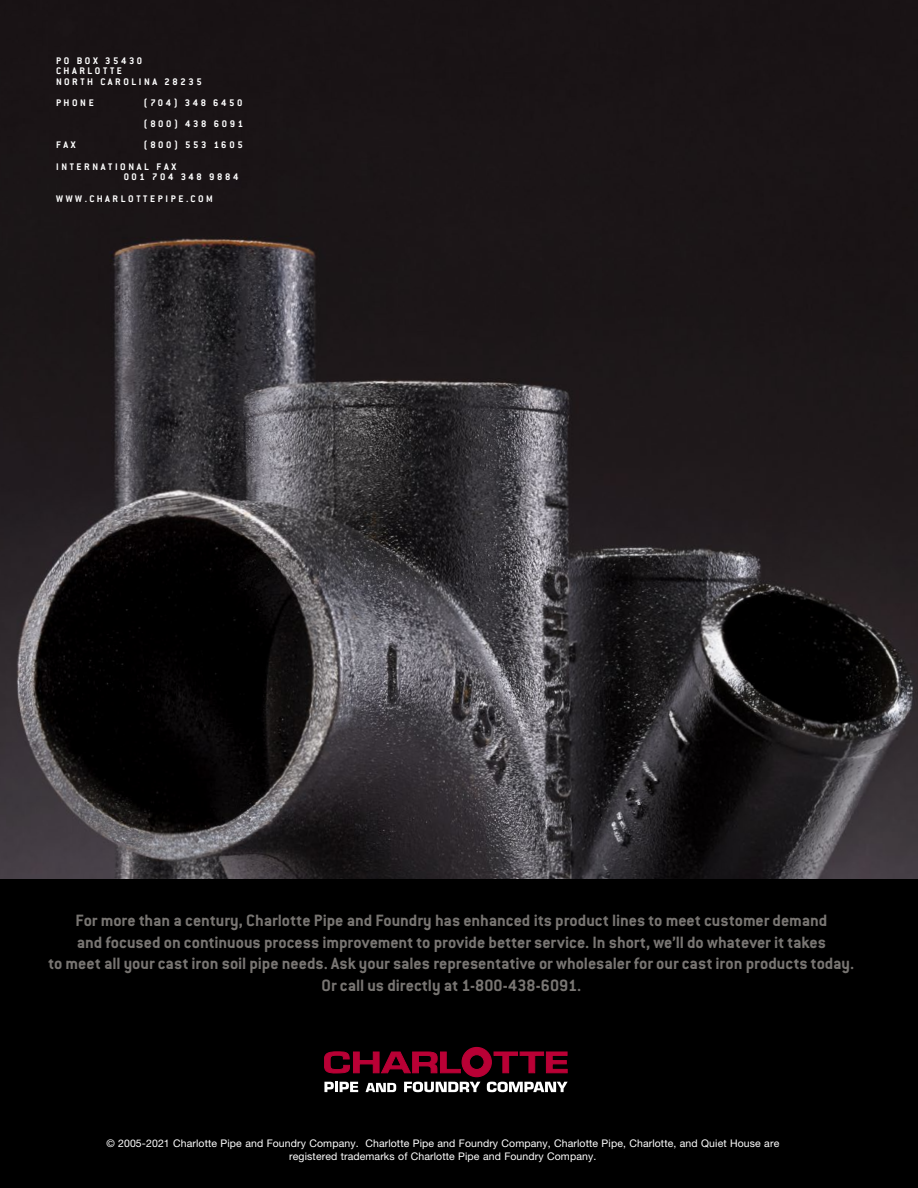
<style>
.page{position:relative;width:918px;height:1188px;background:#fff}
.page>*{position:absolute;margin:0;border:0;box-sizing:border-box;transform-origin:0 0}
.t1{font:700 18px/21.6px "Conduit ITC";letter-spacing:-.005em;color:#787572;text-align:center}
.t2{font:10.5px/12.6px "Helvetica Neue LT Pro";letter-spacing:.01em;color:#fff;text-align:center}
.t3{font:700 10.5px/21.3px "Conduit ITC";letter-spacing:.25em;color:#fff}
</style>
<div class="page">
<img style="left:0;top:0;width:918px;height:879px">
<div style="left:0;top:879px;width:918px;height:309px;background:#000"></div>
<svg style="left:324px;top:1047px;width:244px;height:45px"></svg>
<p class="t3" style="left:56px;top:55px;width:147px;line-height:10.5px">PO BOX 35430<br>CHARLOTTE<br>NORTH CAROLINA 28235</p>
<p class="t3" style="left:56px;top:92px;width:39px">PHONE</p>
<p class="t3" style="left:144px;top:92px;width:101px">(704) 348 6450 (800) 438 6091</p>
<p class="t3" style="left:56px;top:134px;width:21px">FAX</p>
<p class="t3" style="left:56px;top:134px;width:188px;text-indent:88px">(800) 553 1605<br>INTERNATIONAL FAX</p>
<p class="t3" style="left:56px;top:166px;width:184px;text-indent:68px">001 704 348 9884<br>WWW.CHARLOTTEPIPE.COM</p>
<p class="t1" style="left:48px;top:909px;width:807px">For more than a century, Charlotte Pipe and Foundry has enhanced its product lines to meet customer demand<br>and focused on continuous process improvement to provide better service. In short, we’ll do whatever it takes<br>to meet all your cast iron soil pipe needs. Ask your sales representative or wholesaler for our cast iron products today.<br>Or call us directly at 1-800-438-6091.</p>
<p class="t2" style="left:106px;top:1137px;width:674px">© 2005-2021 Charlotte Pipe and Foundry Company. Charlotte Pipe and Foundry Company, Charlotte Pipe, Charlotte, and Quiet House are registered trademarks of Charlotte Pipe and Foundry Company.</p>
</div>
